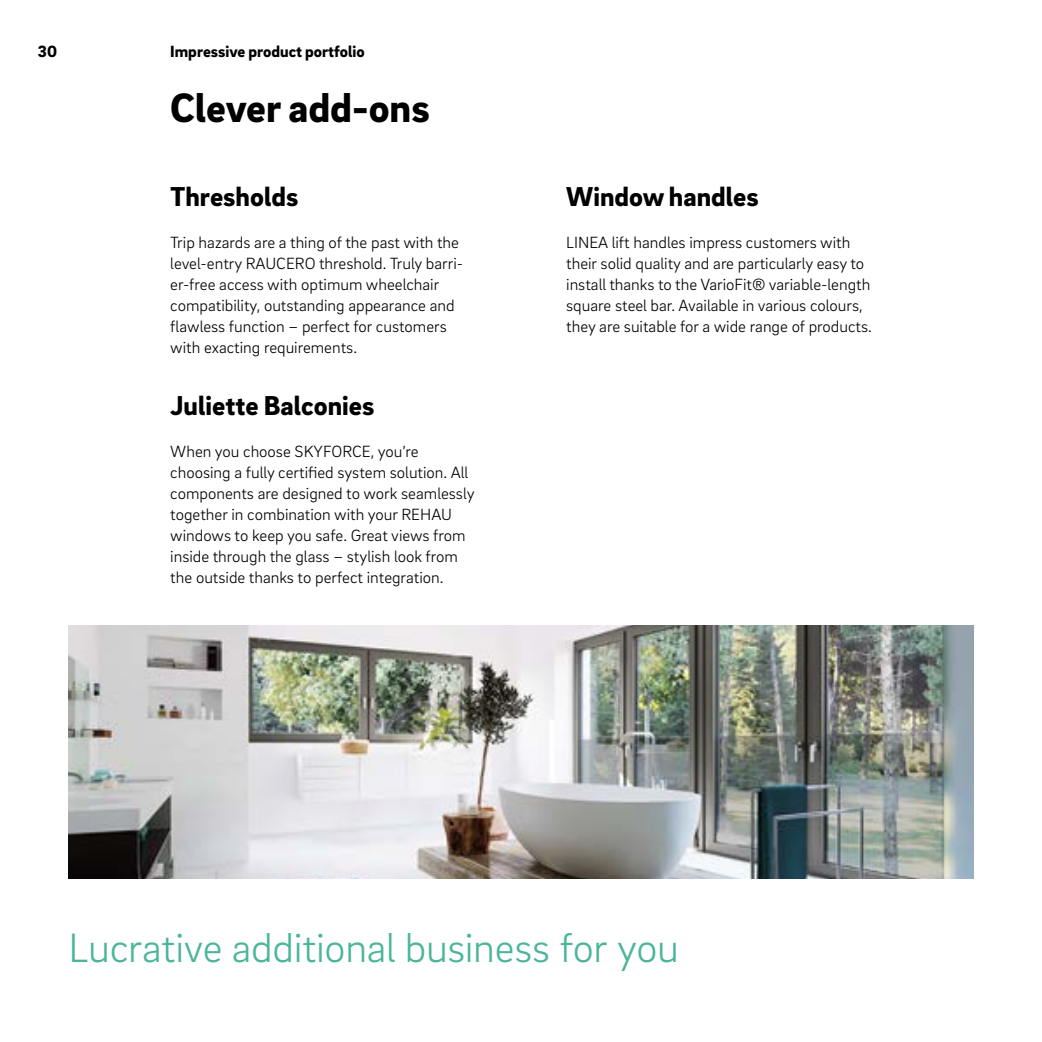
<style>
.page{position:relative;width:1042px;height:1042px;background:#fff}
.page>*{position:absolute;margin:0;border:0;box-sizing:border-box;transform-origin:0 0}
.t1{font:300 42px "Brix Sans";letter-spacing:-.005em;color:#4ab59a}
.t2{font:900 42px "Brix Sans";color:#000}
.t3{font:900 28px "Brix Sans";color:#000}
.t4{font:300 16.62px/21px "Brix Sans";color:#000}
.t5{font:900 16.62px "Brix Sans";color:#000}
</style>
<div class="page">
<img style="left:68px;top:626px;width:905px;height:252px">
<p class="t5" style="left:38px;top:41px;width:21px">30</p>
<p class="t5" style="left:170px;top:41px;width:196px">Impressive product portfolio</p>
<h1 class="t2" style="left:170px;top:80px;width:261px">Clever add-ons</h1>
<h2 class="t3" style="left:170px;top:178px;width:129px">Thresholds</h2>
<p class="t4" style="left:170px;top:231px;width:294px">Trip hazards are a thing of the past with the level-entry RAUCERO threshold. Truly barri&shy;er-free access with optimum wheelchair compatibility, outstanding appearance and flawless function – perfect for customers with exacting requirements.</p>
<h2 class="t3" style="left:170px;top:387px;width:206px">Juliette Balconies</h2>
<p class="t4" style="left:170px;top:441px;width:306px">When you choose SKYFORCE, you’re choosing a fully certified system solution. All components are designed to work seamlessly together in combination with your REHAU windows to keep you safe. Great views from inside through the glass – stylish look from the outside thanks to perfect integration.</p>
<h2 class="t3" style="left:566px;top:178px;width:194px">Window handles</h2>
<p class="t4" style="left:566px;top:231px;width:307px">LINEA lift handles impress customers with their solid quality and are particularly easy to install thanks to the VarioFit® variable-length square steel bar. Available in various colours, they are suitable for a wide range of products.</p>
<h1 class="t1" style="left:68px;top:921px;width:612px">Lucrative additional business for you</h1>
</div>
